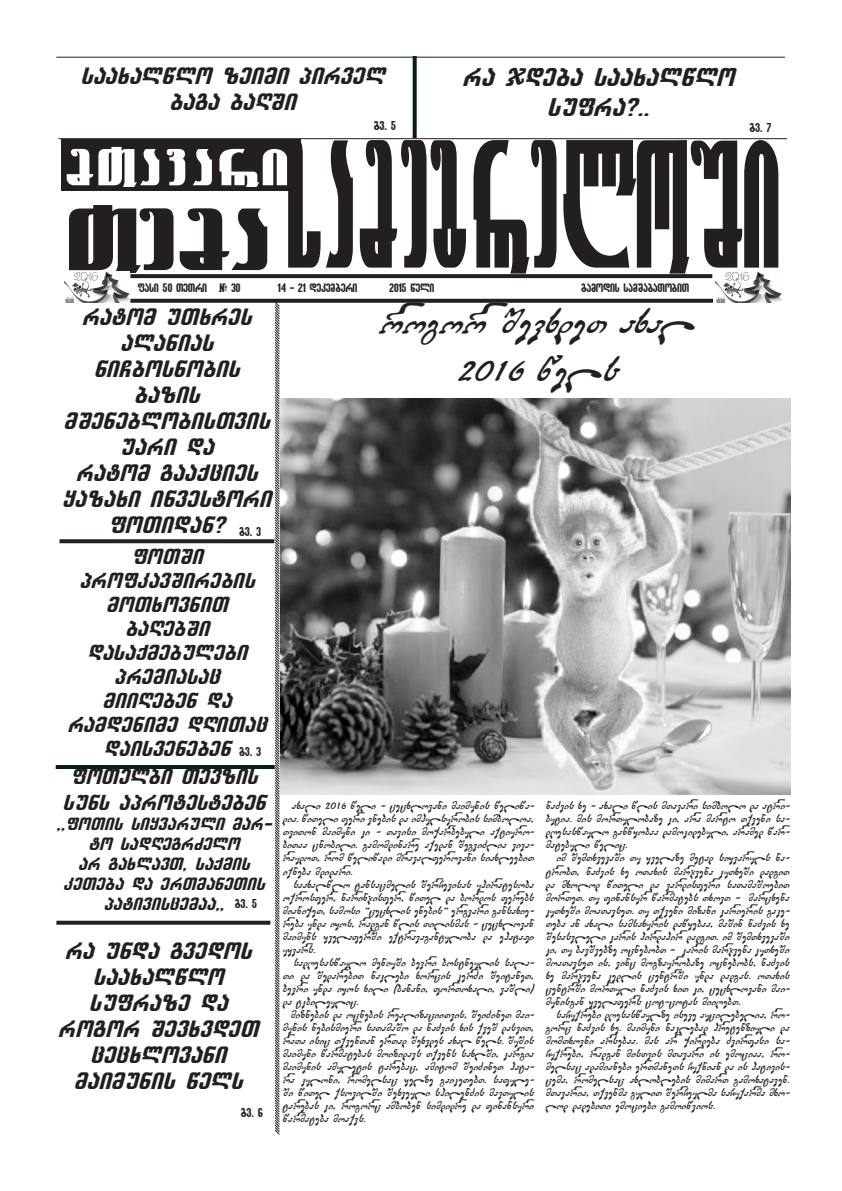
<style>
.page{position:relative;width:842px;height:1191px;background:#fff}
.page>*{position:absolute;margin:0;border:0;box-sizing:border-box;transform-origin:0 0}
.t1{font:186px "Geo Gordeladze";letter-spacing:.03em;color:#231f20;scale:.4 1}
.t2{font:90px "Geo Gordeladze";color:#231f20;scale:1.1 1}
.t3{font:53px "Geo Gordeladze";letter-spacing:.075em;color:#fff}
.t4{font:italic 36px "Migdebuli";color:#231f20}
.t5{font:italic 26px "Balav Mtavr";color:#231f20}
.t6{font:italic 24px/26px "Balav Mtavr";color:#231f20;text-align:center}
.t7{font:italic 22px/24px "Balav Mtavr";color:#231f20;text-align:center}
.t8{font:italic 18px/20px "Balav Mtavr";color:#231f20;text-align:center}
.t9{font:12px "Saqartvelo";color:#231f20}
.t10{font:11.5px/13px "Migdebuli";color:#231f20;text-align:justify}
.t11{font:11.5px "Saqartvelo";color:#231f20}
</style>
<div class="page">
<svg style="left:130px;top:274px;width:582px;height:4px;background:#292526"></svg>
<svg style="left:130px;top:299px;width:583px;height:4px;background:#2f2b2c"></svg>
<hr style="left:56px;top:765px;width:219px;height:4px;background:#071d1e">
<svg style="left:413px;top:56px;width:4px;height:82px"></svg>
<hr style="left:58px;top:138px;width:729px;height:1px;background:#231f20">
<hr style="left:56px;top:57px;width:729px;height:1px;background:#231f20">
<svg style="left:56px;top:920px;width:214px;height:4px"></svg>
<svg style="left:59px;top:539px;width:215px;height:4px"></svg>
<svg style="left:274px;top:301px;width:7px;height:834px"></svg>
<div style="left:61px;top:139px;width:240px;height:52px;background:#231f20"></div>
<img style="left:281px;top:398px;width:510px;height:396px">
<img style="left:716px;top:271px;width:65px;height:32px">
<img style="left:64px;top:271px;width:66px;height:32px">
<p class="t6" style="left:80px;top:63px;width:310px">SAAXALWLO ZEIMI PIRVEL</p>
<p class="t6" style="left:169px;top:89px;width:133px">BAGA BARSI</p>
<p class="t9" style="left:374px;top:119px;width:23px">GV. 5</p>
<p class="t5" style="left:462px;top:62px;width:279px">RA JDEBA SAAXALWLO</p>
<p class="t5" style="left:546px;top:92px;width:110px">SUFRA?..</p>
<p class="t9" style="left:750px;top:121px;width:23px">GV. 7</p>
<p class="t1" style="left:285px;top:112px;width:1240px">samegreloSi</p>
<p class="t3" style="left:64px;top:141px;width:225px">mTavari</p>
<p class="t2" style="left:64px;top:195px;width:188px">Tema</p>
<p class="t11" style="left:138px;top:281px;width:104px">FASI 50 TETRI # 30</p>
<p class="t11" style="left:278px;top:281px;width:81px">14 - 21 DEKEMBERI</p>
<p class="t11" style="left:389px;top:281px;width:47px">2015 WELI</p>
<p class="t11" style="left:581px;top:281px;width:110px">GAMODIS SAMSABATOBIT</p>
<p class="t6" style="left:82px;top:303px;width:176px">RATOM UTXRES<br>ALANIAS</p>
<p class="t6" style="left:93px;top:355px;width:152px">NICBOSNOBIS</p>
<p class="t6" style="left:133px;top:381px;width:72px">BAZIS</p>
<p class="t6" style="left:63px;top:407px;width:213px">MSENEBLOBISTVIS<br>UARI DA</p>
<p class="t6" style="left:62px;top:459px;width:216px">RATOM GAAQCIES<br>YAZAXI INVESTORI<br>FOTIDAN?</p>
<p class="t9" style="left:240px;top:525px;width:23px">GV. 3</p>
<p class="t7" style="left:131px;top:544px;width:77px">FOTSI</p>
<p class="t7" style="left:79px;top:568px;width:181px">PROFKAVSIREBIS<br>MOTXOVNIT</p>
<p class="t7" style="left:125px;top:616px;width:90px">BAREBSI</p>
<p class="t7" style="left:87px;top:640px;width:166px">DASAQMEBULEBI<br>PREMIASAC</p>
<p class="t7" style="left:67px;top:688px;width:206px">MIIREBEN DA<br>RAMDENIME DRITAC<br>DAISVENEBEN</p>
<p class="t7" style="left:62px;top:763px;width:209px;line-height:26px">FOTELBI TEVZIS<br>SUNS APROTESTEBEN</p>
<p class="t8" style="left:56px;top:814px;width:221px">,,FOTIS SIYVARULI MAR-<br>TO SADREGRZELO</p>
<p class="t8" style="left:78px;top:854px;width:177px">AR GAXLAVT, SAQMIS</p>
<p class="t8" style="left:63px;top:874px;width:207px">KETEBA DA ERTMANETIS</p>
<p class="t8" style="left:103px;top:894px;width:126px">PATIVISCEMAA”,,</p>
<p class="t6" style="left:64px;top:937px;width:193px">RA UNDA GVEDOS<br>SAAXALWLO</p>
<p class="t6" style="left:89px;top:989px;width:145px">SUFRAZE DA</p>
<p class="t6" style="left:58px;top:1015px;width:207px">ROGOR SEVXVDET<br>CECXLOVANI</p>
<p class="t6" style="left:74px;top:1067px;width:175px">MAIMUNIS WELS</p>
<p class="t9" style="left:240px;top:745px;width:23px">GV. 3</p>
<p class="t9" style="left:235px;top:897px;width:23px">GV. 5</p>
<p class="t9" style="left:241px;top:1105px;width:23px">GV. 6</p>
<p class="t4" style="left:378px;top:300px;width:316px">ROG ORSEV XDETAXAL</p>
<p class="t4" style="left:455px;top:348px;width:175px">2016WEL S</p>
<p class="t10" style="left:283px;top:799px;width:253px;text-indent:9px">AXALI 2016 WELI – CECXLOVANI MAIMUNIS WELIWA-DIA. WITELI FERI VNEBIS DA IMPULSUROBIS SIMBOLOA, TVITON MAIMUNI KI – TAVISI MOWARBEBULI AQTIURO-BITAA CNOBILI. GAMOMDINARE AQEDAN SEGVIZLIA VIVA-RAUDOT, ROM WELIWADI MRAVALFEROVANI SIAXLEEBIT IQNEBA MDIDARI.</p>
<p class="t10" style="left:283px;top:877px;width:253px;text-indent:10px">SAAXALWLO TANSACMELIS SERCEVISAS UPIRATESOBA OQROSFER, NARINJISFER, WITEL DA BORDOS FEREBS MIANIWET, SAMOSI ”CECXLIS ENEBIS” ERGVARI GANSAXIE-REBA UNDA IYOS, RADGAN WLIS TILISMAS – CECXLOVAN MAIMUNS YVELAFERSI EQTRAVAGANTULOBA DA EPATAJI UYVARS.</p>
<p class="t10" style="left:283px;top:955px;width:253px;text-indent:11px">SADRESASWAULO MENIUSI BEVRI BOSTNEULIS SALA-TI DA SEDAREBIT NAKLEBI XORCIS KERZI SEITANET, BEVRI UNDA IYOS XILI (BANANI, FORTOXALI, VASLI)<br>DA TKBILEULIC.</p>
<p class="t10" style="left:283px;top:1007px;width:253px;text-indent:8px">MIZNEBIS DA OCNEBIS REALIZACIITVIS, SEIZINET MAI-MUNIS NEBISMIERI SATAMASO DA NAZVIS XIS QVES DASVIT, RATA ISIC TQVENTAN ERTAD SEXVDES AXAL WELS. SUSIS MAIMUNI WARMATEBAS MOIZIDAVS TQVENS SAXLSI, KARGIA MAIMUNIS AMULETIS TAREBAC, AMITOM SEIZINET PATA-RA KULONI, ROMELSAC YELZE GAIKETEBT. SAFULE-SI WITEL QSOVILSI SEXVEULI SPILENZIS MAVTULIS TAREBAS KI, ROGORC AMBOBEN SIMDIDRE DA FINANSURI WARMATEBA MOAQVS.</p>
<p class="t10" style="left:546px;top:799px;width:246px">NAZVIS XE – AXALI WLIS MTAVARI SIMBOLO DA ATRI-BUTIA. MIS MORTULOBAZE KI, ARA MARTO TQVENI SA-DRESASWAULO GANWYOBAA DAMOKIDEBULI, ARAMED WAR-MATEBULI WELIC.</p>
<p class="t10" style="left:546px;top:851px;width:246px;text-indent:11px">IM SEMTXVEVASI TU YVELAZE METAD SIYVARULS NA-TROBT, NAZVIS XE OTAXIS MARJVENA KUTXESI DADGIT DA MXOLOD WITELI DA VARDISFERI SATAMASOEBIT MORTET. TU FINANSUR WARMATEBS TXOVT – MARCXENA KUTXESI MOATAVSET. TU TQVENI MIZANI KARIERIS GAKE-TEBA AN AXALI SAMSAXURIS DAWYEBAA, MASIN NAZVIS XE SESASVLELI KARIS PIRDAPIR DADGIT. IM SEMTXVEVASI KI, TU BAVSVEBZE OCNEBOBT – KARIS MARJVENA KUTXESI MOATAVSET IS, VINC MOGZAUROBAZE OCNEBOBS, NAZVIS XE MARJVENA KEDLIS CENTRSI UNDA DADGAS. OTAXIS CENTRSI MORTULI NAZVIS XIT KI, CECXLOVANI MAI-MUNISGAN YVELAFERS COT-COTAS MIIREBT.</p>
<p class="t10" style="left:546px;top:1007px;width:246px;text-indent:11px">SACUQREBI DRESASWAULZE ISEVE AUCILEBELIA, RO-GORC NAZVIS XE. MAIMUNI NAKLEBAD PRETENZIULI DA MOMTXOVNI ARSEBAA. MAS AR WIRDEBA ZVIRFASI SA-CUQREBI, RADGAN MISTVIS MTAVARI IS EMOCIAA, RO-MELSAC ADAMIANEBI ERTMANETS CUQNIAN DA IS PATIVIS-CEMA, ROMELSAC AXLOBLEBIS MIMART GAMOXATAVEN.<br>MTAVARIA, TQVENMA GULIT SERCEULMA SACUQARMA MXO-LOD DADEBITI EMOCIEBI GAMOIWVIOS.</p>
</div>
